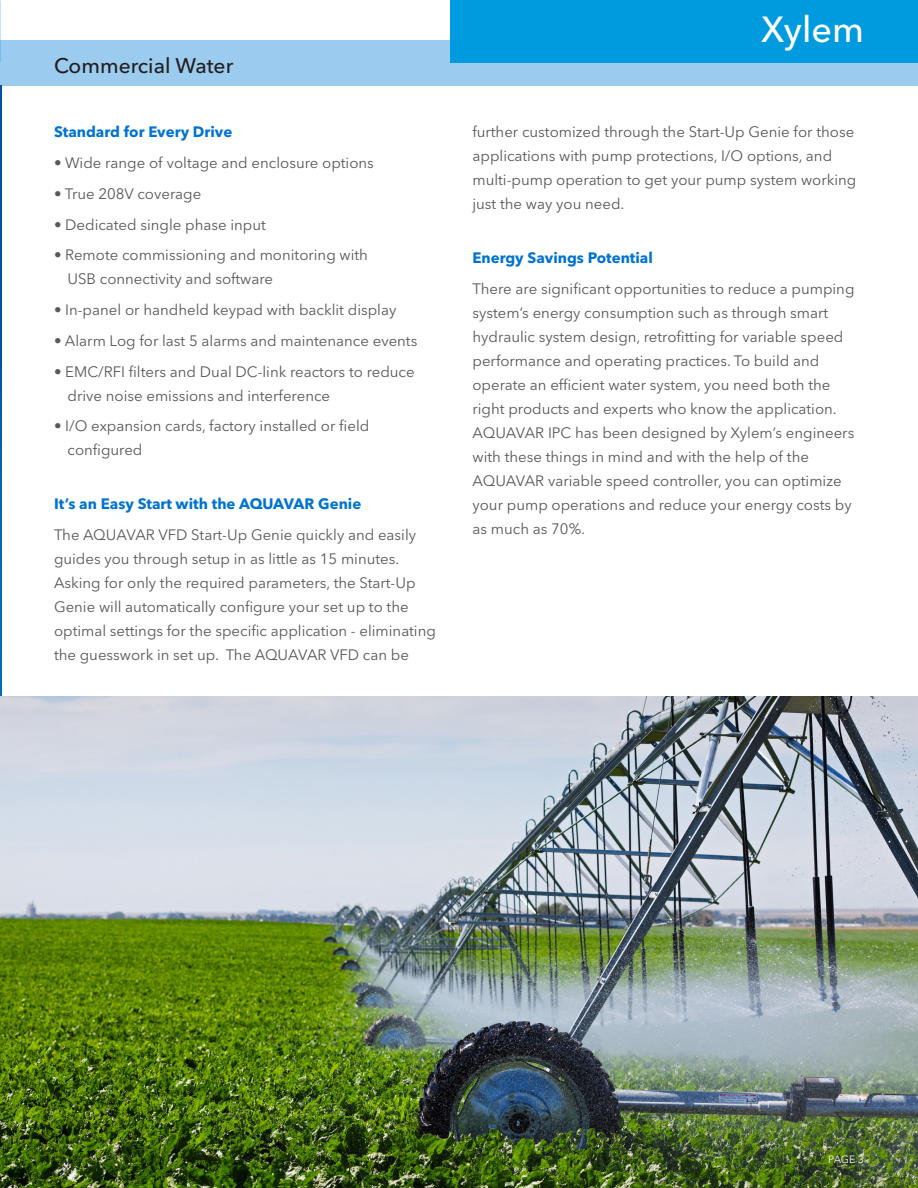
<style>
.page{position:relative;width:918px;height:1188px;background:#fff}
.page>*{position:absolute;margin:0;border:0;box-sizing:border-box;transform-origin:0 0}
.t1{font:500 36px "Avenir Next LT Pro";color:#fff}
.t2{font:500 21px "Avenir Next LT Pro";color:#231f20}
.t3{font:15px/24px "Avenir Next LT Pro";color:#57585a}
.t4{font:700 15px "Avenir Next LT Pro";color:#0073ce}
.t5{font:10.5px "Avenir Next LT Pro";color:#fff}
</style>
<div class="page">
<div style="left:0;top:40px;width:918px;height:46px;background:#9bccef"></div>
<hr style="left:0;top:0;width:1px;height:63px;background:#009bde">
<div style="left:450px;top:0;width:468px;height:63px;background:#009bde"></div>
<svg style="left:0;top:85px;width:1px;height:611px"></svg>
<img style="left:0;top:696px;width:918px;height:492px">
<h2 class="t2" style="left:54px;top:53px;width:181px">Commercial Water</h2>
<p class="t4" style="left:54px;top:123px;width:180px">Standard for Every Drive</p>
<p class="t3" style="left:54px;top:151px;width:321px">• Wide range of voltage and enclosure options</p>
<p class="t3" style="left:54px;top:182px;width:149px">• True 208V coverage</p>
<p class="t3" style="left:54px;top:212px;width:213px">• Dedicated single phase input</p>
<p class="t3" style="left:68px;top:243px;width:302px;text-indent:-14px">• Remote commissioning and monitoring with<br>USB connectivity and software</p>
<p class="t3" style="left:54px;top:298px;width:344px">• In-panel or handheld keypad with backlit display</p>
<p class="t3" style="left:54px;top:329px;width:365px">• Alarm Log for last 5 alarms and maintenance events</p>
<p class="t3" style="left:68px;top:359px;width:349px;text-indent:-14px">• EMC/RFI filters and Dual DC-link reactors to reduce drive noise emissions and interference</p>
<p class="t3" style="left:68px;top:414px;width:303px;text-indent:-14px">• I/O expansion cards, factory installed or field configured</p>
<p class="t4" style="left:54px;top:495px;width:309px">It’s an Easy Start with the AQUAVAR Genie</p>
<p class="t3" style="left:54px;top:523px;width:383px">The AQUAVAR VFD Start-Up Genie quickly and easily guides you through setup in as little as 15 minutes.<br>Asking for only the required parameters, the Start-Up Genie will automatically configure your set up to the optimal settings for the specific application - eliminating the guesswork in set up. The AQUAVAR VFD can be</p>
<h1 class="t1" style="left:761px;top:8px;width:105px">Xylem</h1>
<p class="t3" style="left:472px;top:120px;width:385px">further customized through the Start-Up Genie for those applications with pump protections, I/O options, and multi-pump operation to get your pump system working just the way you need.</p>
<p class="t4" style="left:472px;top:249px;width:182px">Energy Savings Potential</p>
<p class="t3" style="left:472px;top:277px;width:384px">There are significant opportunities to reduce a pumping system’s energy consumption such as through smart hydraulic system design, retrofitting for variable speed performance and operating practices. To build and operate an efficient water system, you need both the right products and experts who know the application.<br>AQUAVAR IPC has been designed by Xylem’s engineers with these things in mind and with the help of the AQUAVAR variable speed controller, you can optimize your pump operations and reduce your energy costs by as much as 70%.</p>
<p class="t5" style="left:828px;top:1153px;width:37px">PAGE 3</p>
</div>
